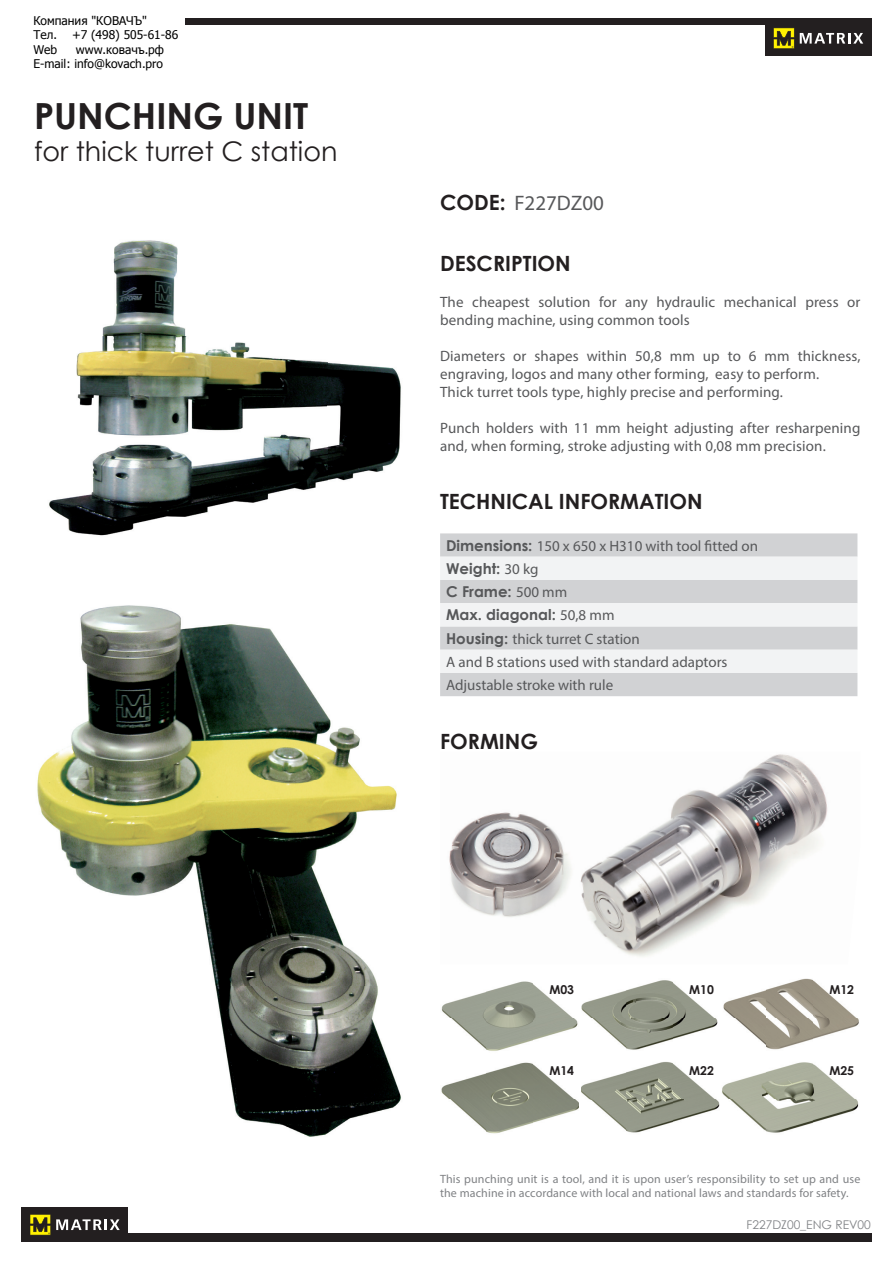
<style>
.page{position:relative;width:893px;height:1263px;background:#fff}
.page>*{position:absolute;margin:0;border:0;box-sizing:border-box;transform-origin:0 0}
.t1{font:700 36px "Century Gothic";color:#231f20}
.t2{font:27px "Century Gothic";color:#231f20}
.t3{font:700 21px "Century Gothic";color:#231f20}
.t4{font:21px "Myriad Pro";color:#57585a}
.t5{font:15px/18px "Myriad Pro";letter-spacing:.01em;color:#57585a}
.t6{font:700 15px/23.2px "Century Gothic";color:#57585a}
.t7{font:700 12.3px "Century Gothic";color:#231f20}
.t8{font:12px/14.4px "Myriad Pro";letter-spacing:.01em;color:#808285}
.t9{font:12px/14.4px "Tahoma";color:#000}
.t10{font:12px "Century Gothic";color:#808285}
.s1{font-family:"Century Gothic";font-weight:700;color:#231f20}
.s2{font-family:"Century Gothic";font-weight:700}
.s3{font-family:"Myriad Pro";font-weight:400}
</style>
<div class="page">
<img style="left:449px;top:754px;width:379px;height:203px">
<div style="left:440px;top:533px;width:417px;height:163px;background:#d1d2d4"></div>
<svg style="left:440px;top:557px;width:417px;height:116px;fill:#f2f3f4"></svg>
<div style="left:21px;top:1233px;width:851px;height:9px;background:#231f20"></div>
<div style="left:21px;top:1208px;width:107px;height:34px;background:#231f20"></div>
<svg style="left:30px;top:1214px;width:90px;height:21px"></svg>
<div style="left:765px;top:21px;width:107px;height:34px;background:#231f20"></div>
<svg style="left:773px;top:28px;width:21px;height:21px"></svg>
<svg style="left:800px;top:33px;width:63px;height:11px"></svg>
<img style="left:441px;top:978px;width:418px;height:156px">
<img style="left:49px;top:240px;width:352px;height:296px">
<img style="left:37px;top:605px;width:364px;height:532px">
<div style="left:186px;top:19px;width:686px;height:6px;background:#231f20"></div>
<svg style="left:705px;top:540px;width:6px;height:11px"></svg>
<p class="t9" style="left:33px;top:13px;width:115px">Компания "КОВАЧЪ"<br>Тел.</p>
<p class="t9" style="left:72px;top:27px;width:108px">+7 (498) 505-61-86</p>
<p class="t9" style="left:33px;top:41px;width:25px">Web</p>
<p class="t9" style="left:33px;top:41px;width:132px;text-align:right">www.ковачъ.рф<br>E-mail: info@kovach.pro</p>
<h1 class="t1" style="left:34px;top:89px;width:276px">PUNCHING UNIT</h1>
<h2 class="t2" style="left:34px;top:133px;width:305px">for thick turret C station</h2>
<h3 class="t4" style="left:440px;top:190px;width:165px"><span class="s1">CODE:</span> F227DZ00</h3>
<h3 class="t3" style="left:440px;top:247px;width:132px">DESCRIPTION</h3>
<p class="t5" style="left:440px;top:293px;width:422px">The cheapest solution for any hydraulic mechanical press or bending machine, using common tools</p>
<p class="t5" style="left:440px;top:347px;width:422px">Diameters or shapes within 50,8 mm up to 6 mm thickness, engraving, logos and many other forming, easy to perform.<br>Thick turret tools type, highly precise and performing.</p>
<p class="t5" style="left:440px;top:419px;width:422px">Punch holders with 11 mm height adjusting after resharpening and, when forming, stroke adjusting with 0,08 mm precision.</p>
<h3 class="t3" style="left:440px;top:486px;width:264px">TECHNICAL INFORMATION</h3>
<p class="t5" style="left:446px;top:536px;width:313px"><span class="s2">Dimensions:</span> 150 x 650 x H310 with tool tted on</p>
<p class="t6" style="left:446px;top:556px;width:170px">Weight: <span class="s3">30 kg<br></span>C Frame: <span class="s3">500 mm<br></span>Max. diagonal: <span class="s3">50,8 mm</span></p>
<p class="t5" style="left:446px;top:627px;width:283px;line-height:23.2px"><span class="s2">Housing:</span> thick turret C station<br>A and B stations used with standard adaptors<br>Adjustable stroke with rule</p>
<h3 class="t3" style="left:440px;top:725px;width:99px">FORMING</h3>
<p class="t7" style="left:549px;top:980px;width:26px">M03</p>
<p class="t7" style="left:549px;top:1061px;width:26px">M14</p>
<p class="t7" style="left:689px;top:980px;width:26px">M10</p>
<p class="t7" style="left:689px;top:1061px;width:26px">M22</p>
<p class="t7" style="left:829px;top:980px;width:26px">M12</p>
<p class="t7" style="left:829px;top:1061px;width:26px">M25</p>
<p class="t8" style="left:440px;top:1171px;width:422px">This punching unit is a tool, and it is upon user’s responsibility to set up and use the machine in accordance with local and national laws and standards for safety.</p>
<p class="t10" style="left:746px;top:1216px;width:126px">F227DZ00_ENG REV00</p>
</div>
